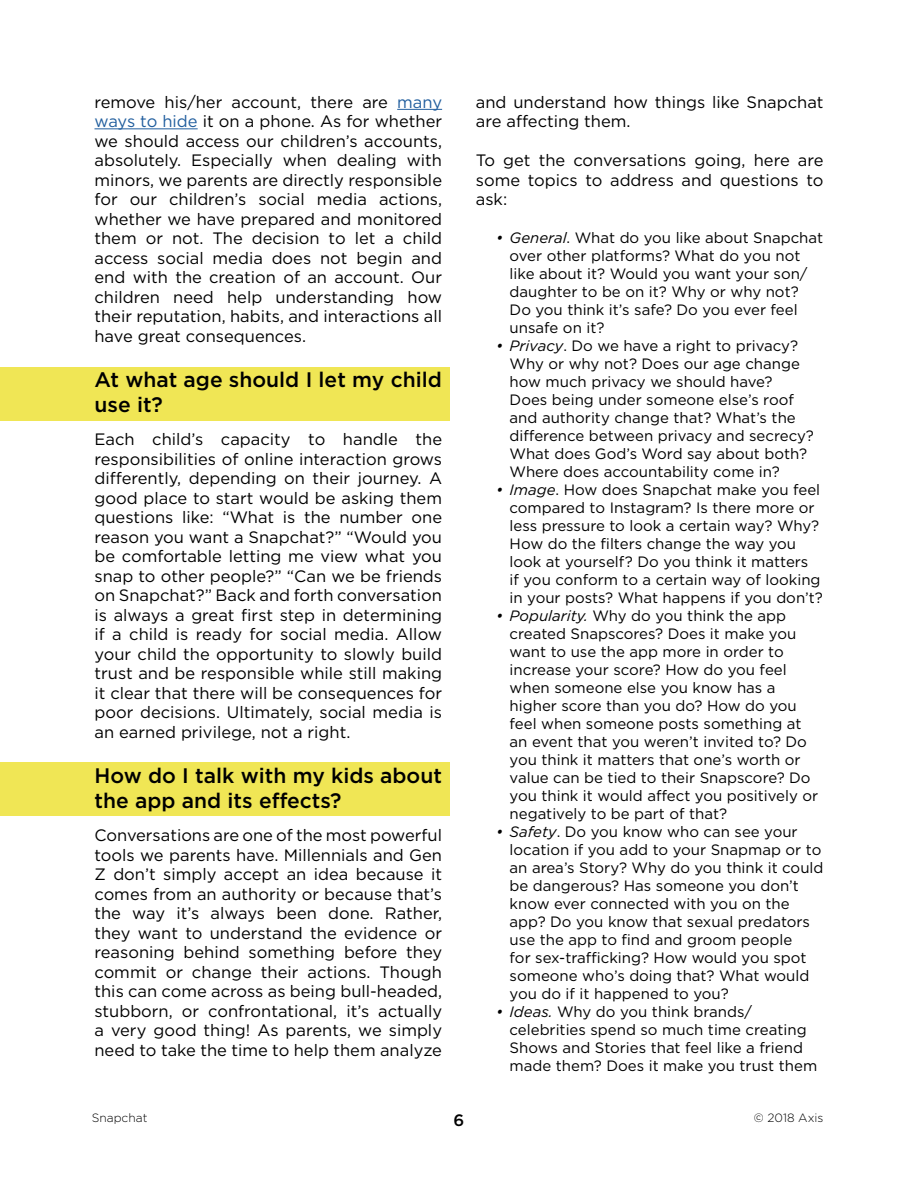
<style>
.page{position:relative;width:918px;height:1188px;background:#fff}
.page>*{position:absolute;margin:0;border:0;box-sizing:border-box;transform-origin:0 0}
.t1{font:500 21px/25.5px "Gotham";color:#000}
.t2{font:16.5px/19.5px "Gotham";color:#000;text-align:justify}
.t3{font:500 16.5px "Gotham";color:#000}
.t4{font:15px/18px "Gotham";color:#000}
.t5{font:300 12px "Gotham";color:#000}
.s1{color:#215e9e}
.s2{font-style:italic}
</style>
<div class="page">
<div style="left:0;top:762px;width:449px;height:54px;background:#f0e655"></div>
<div style="left:0;top:367px;width:449px;height:54px;background:#f0e655"></div>
<hr style="left:397px;top:109px;width:45px;height:1px;background:#215e9e">
<hr style="left:94px;top:128px;width:104px;height:1px;background:#215e9e">
<p class="t2" style="left:94px;top:92px;width:349px">remove his/her account, there are <span class="s1">many ways to hide</span> it on a phone. As for whether we should access our children’s accounts, absolutely. Especially when dealing with minors, we parents are directly responsible for our children’s social media actions, whether we have prepared and monitored them or not. The decision to let a child access social media does not begin and end with the creation of an account. Our children need help understanding how their reputation, habits, and interactions all have great consequences.</p>
<p class="t1" style="left:94px;top:366px;width:349px">At what age should I let my child use it?</p>
<p class="t2" style="left:94px;top:429px;width:349px">Each child’s capacity to handle the responsibilities of online interaction grows differently, depending on their journey. A good place to start would be asking them questions like: “What is the number one reason you want a Snapchat?” “Would you be comfortable letting me view what you snap to other people?” “Can we be friends on Snapchat?” Back and forth conversation is always a great first step in determining if a child is ready for social media. Allow your child the opportunity to slowly build trust and be responsible while still making it clear that there will be consequences for poor decisions. Ultimately, social media is an earned privilege, not a right.</p>
<p class="t1" style="left:94px;top:762px;width:349px">How do I talk with my kids about the app and its effects?</p>
<p class="t2" style="left:94px;top:825px;width:349px">Conversations are one of the most powerful tools we parents have. Millennials and Gen Z don’t simply accept an idea because it comes from an authority or because that’s the way it’s always been done. Rather, they want to understand the evidence or reasoning behind something before they commit or change their actions. Though this can come across as being bull-headed, stubborn, or confrontational, it’s actually a very good thing! As parents, we simply need to take the time to help them analyze</p>
<p class="t2" style="left:476px;top:92px;width:349px">and understand how things like Snapchat are affecting them.</p>
<p class="t2" style="left:476px;top:150px;width:349px">To get the conversations going, here are some topics to address and questions to ask:</p>
<p class="t4" style="left:510px;top:228px;width:315px;text-indent:-14px"><span class="s2">• General</span>. What do you like about Snapchat over other platforms? What do you not like about it? Would you want your son/ daughter to be on it? Why or why not?<br>Do you think it’s safe? Do you ever feel unsafe on it?</p>
<p class="t4" style="left:510px;top:336px;width:306px;text-indent:-14px"><span class="s2">• Privacy</span>. Do we have a right to privacy?<br>Why or why not? Does our age change how much privacy we should have?<br>Does being under someone else’s roof and authority change that? What’s the difference between privacy and secrecy?<br>What does God’s Word say about both?<br>Where does accountability come in?</p>
<p class="t4" style="left:510px;top:480px;width:315px;text-indent:-14px"><span class="s2">• Image</span>. How does Snapchat make you feel compared to Instagram? Is there more or less pressure to look a certain way? Why?<br>How do the filters change the way you look at yourself? Do you think it matters<br>if you conform to a certain way of looking in your posts? What happens if you don’t?</p>
<p class="t4" style="left:510px;top:606px;width:310px;text-indent:-14px"><span class="s2">• Popularity.</span> Why do you think the app created Snapscores? Does it make you want to use the app more in order to increase your score? How do you feel when someone else you know has a higher score than you do? How do you feel when someone posts something at an event that you weren’t invited to? Do you think it matters that one’s worth or value can be tied to their Snapscore? Do you think it would affect you positively or negatively to be part of that?</p>
<p class="t4" style="left:510px;top:822px;width:315px;text-indent:-14px"><span class="s2">• Safety</span>. Do you know who can see your location if you add to your Snapmap or to an area’s Story? Why do you think it could be dangerous? Has someone you don’t know ever connected with you on the app? Do you know that sexual predators use the app to find and groom people<br>for sex-trafficking? How would you spot someone who’s doing that? What would you do if it happened to you?</p>
<p class="t4" style="left:510px;top:1002px;width:309px;text-indent:-14px"><span class="s2">• Ideas.</span> Why do you think brands/ celebrities spend so much time creating Shows and Stories that feel like a friend made them? Does it make you trust them</p>
<p class="t5" style="left:92px;top:1111px;width:57px">Snapchat</p>
<p class="t3" style="left:454px;top:1109px;width:12px">6</p>
<p class="t5" style="left:754px;top:1111px;width:71px">© 2018 Axis</p>
</div>
